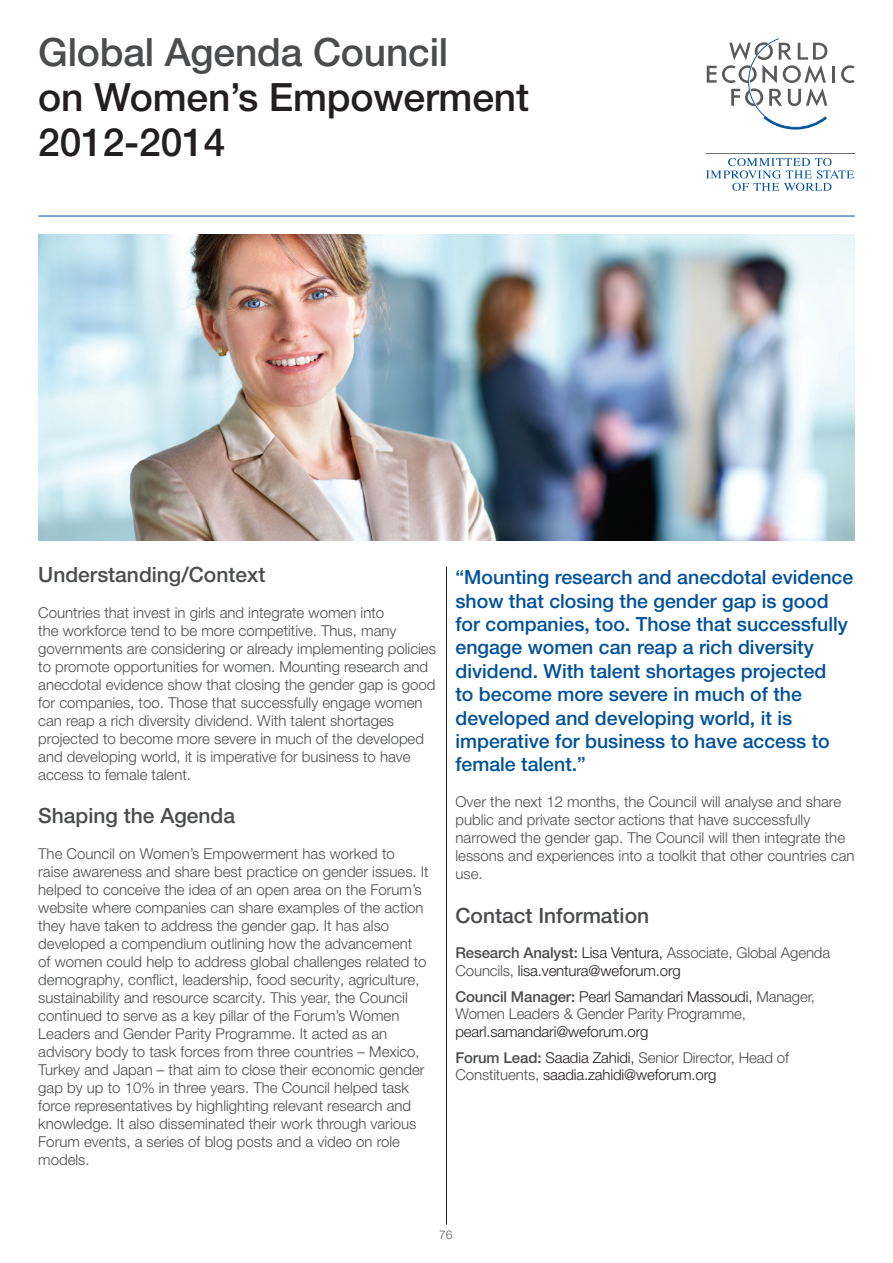
<style>
.page{position:relative;width:893px;height:1263px;background:#fff}
.page>*{position:absolute;margin:0;border:0;box-sizing:border-box;transform-origin:0 0}
.t1{font:500 39px/45px "Helvetica Neue LT Pro";letter-spacing:-.005em;color:#231f20}
.t2{font:500 21px "Helvetica Neue LT Pro";color:#4b4c4d}
.t3{font:500 19.5px/23.4px "Helvetica Neue LT Pro";color:#01529a}
.t4{font:300 15px/18px "Helvetica Neue LT Pro";color:#4b4c4d}
.t5{font:300 15px/17.5px "Helvetica Neue LT Pro";letter-spacing:-.01em;color:#231f20}
.t6{font:300 12px "Helvetica Neue LT Pro";color:#57585a}
.s1{color:#4b4c4d}
.s2{font-weight:500;color:#4b4c4d}
</style>
<div class="page">
<hr style="left:707px;top:153px;width:148px;height:1px;background:#6c6d70">
<svg style="left:706px;top:158px;width:148px;height:33px"></svg>
<hr style="left:832px;top:66px;width:3px;height:17px;background:#5a5a5d">
<svg style="left:841px;top:65px;width:14px;height:18px"></svg>
<svg style="left:707px;top:38px;width:120px;height:92px"></svg>
<hr style="left:38px;top:216px;width:817px;height:1px;background:#01529a">
<hr style="left:446px;top:567px;width:1px;height:658px;background:#231f20">
<img style="left:38px;top:234px;width:817px;height:306px">
<p class="t1" style="left:38px;top:29px;width:492px"><span class="s1">Global Agenda Council<br></span>on Women’s Empowerment<br>2012-2014</p>
<p class="t2" style="left:38px;top:561px;width:229px">Understanding/Context</p>
<p class="t4" style="left:38px;top:603px;width:399px">Countries that invest in girls and integrate women into<br>the workforce tend to be more competitive. Thus, many governments are considering or already implementing policies to promote opportunities for women. Mounting research and anecdotal evidence show that closing the gender gap is good for companies, too. Those that successfully engage women can reap a rich diversity dividend. With talent shortages projected to become more severe in much of the developed and developing world, it is imperative for business to have access to female talent.</p>
<p class="t2" style="left:38px;top:803px;width:198px">Shaping the Agenda</p>
<p class="t4" style="left:38px;top:844px;width:392px">The Council on Women’s Empowerment has worked to raise awareness and share best practice on gender issues. It helped to conceive the idea of an open area on the Forum’s website where companies can share examples of the action they have taken to address the gender gap. It has also developed a compendium outlining how the advancement<br>of women could help to address global challenges related to demography, conflict, leadership, food security, agriculture, sustainability and resource scarcity. This year, the Council continued to serve as a key pillar of the Forum’s Women Leaders and Gender Parity Programme. It acted as an advisory body to task forces from three countries – Mexico, Turkey and Japan – that aim to close their economic gender gap by up to 10% in three years. The Council helped task force representatives by highlighting relevant research and knowledge. It also disseminated their work through various Forum events, a series of blog posts and a video on role models.</p>
<p class="t3" style="left:455px;top:565px;width:399px">“Mounting research and anecdotal evidence show that closing the gender gap is good for companies, too. Those that successfully engage women can reap a rich diversity dividend. With talent shortages projected<br>to become more severe in much of the developed and developing world, it is imperative for business to have access to female talent.”</p>
<p class="t4" style="left:455px;top:793px;width:400px">Over the next 12 months, the Council will analyse and share public and private sector actions that have successfully narrowed the gender gap. The Council will then integrate the lessons and experiences into a toolkit that other countries can use.</p>
<p class="t2" style="left:455px;top:902px;width:195px">Contact Information</p>
<p class="t5" style="left:455px;top:944px;width:376px"><span class="s2">Research Analyst:</span> Lisa Ventura, <span class="s1">Associate, Global Agenda<br>Councils,</span> lisa.ventura@weforum.org</p>
<p class="t5" style="left:455px;top:987px;width:361px"><span class="s2">Council Manager:</span> Pearl Samandari Massoudi, <span class="s1">Manager,<br>Women Leaders &amp; Gender Parity Programme, </span>pearl.samandari@weforum.org</p>
<p class="t5" style="left:455px;top:1048px;width:335px"><span class="s2">Forum Lead:</span> Saadia Zahidi, <span class="s1">Senior Director, Head of<br>Constituents,</span> saadia.zahidi@weforum.org</p>
<p class="t6" style="left:439px;top:1227px;width:15px">76</p>
</div>
